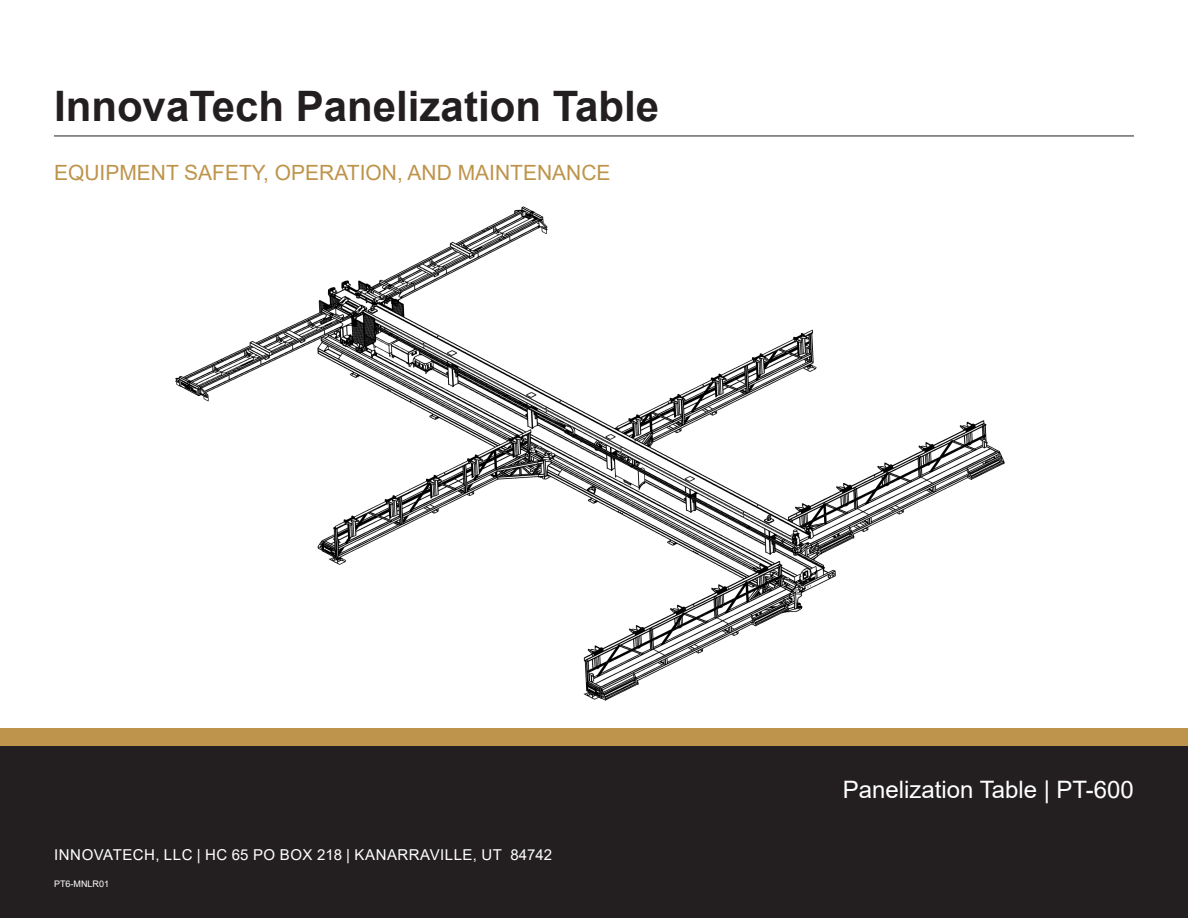
<style>
.page{position:relative;width:1188px;height:918px;background:#fff}
.page>*{position:absolute;margin:0;border:0;box-sizing:border-box;transform-origin:0 0}
.Book_Heading{font:700 42px "Arial";color:#231f20}
.Make_Model{font:24px "Arial";color:#fff}
.Book_Subhead{font:21px "Arial";color:#be944c}
.Company_Address{font:15px "Arial";letter-spacing:.035em;color:#fff}
.manual_part{font:9px "Arial";color:#fff}
</style>
<div class="page">
<hr style="left:54px;top:136px;width:1080px;height:1px;background:#231f20">
<div style="left:0;top:728px;width:1188px;height:18px;background:#be944c"></div>
<div style="left:0;top:746px;width:1188px;height:172px;background:#231f20"></div>
<img style="left:175px;top:206px;width:830px;height:495px">
<p class="Book_Heading" style="left:54px;top:76px;width:607px">InnovaTech Panelization Table</p>
<p class="Book_Subhead" style="left:54px;top:158px;width:558px">EQUIPMENT SAFETY, OPERATION, AND MAINTENANCE</p>
<p class="Company_Address" style="left:54px;top:844px;width:499px">INNOVATECH, LLC | HC 65 PO BOX 218 | KANARRAVILLE, UT 84742</p>
<p class="manual_part" style="left:54px;top:878px;width:57px">PT6-MNLR01</p>
<p class="Make_Model" style="left:843px;top:773px;width:293px">Panelization Table | PT-600</p>
</div>
